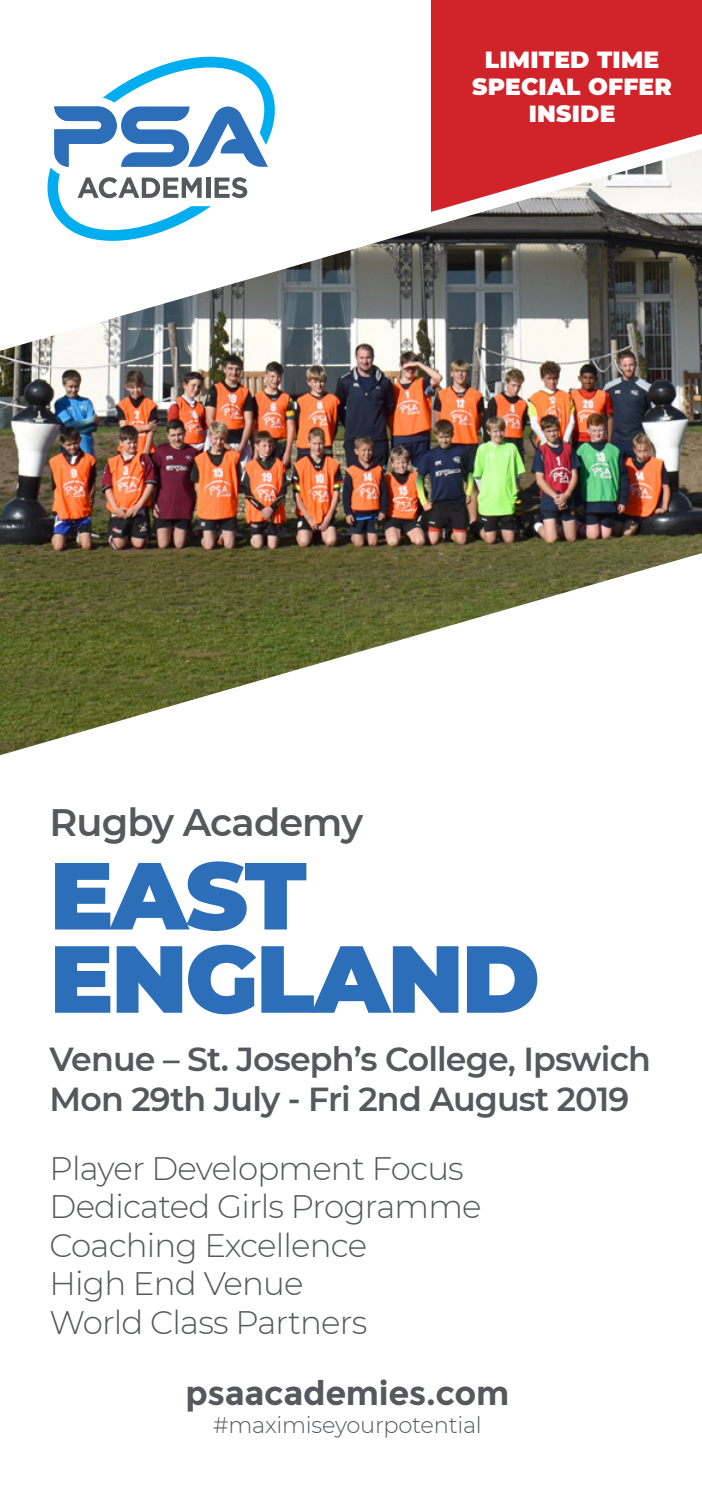
<style>
.page{position:relative;width:702px;height:1489px;background:#fff}
.page>*{position:absolute;margin:0;border:0;box-sizing:border-box;transform-origin:0 0}
.t1{font:900 95px/83.2px "Montserrat";letter-spacing:-.025em;color:#2c6fb8}
.t2{font:600 38.25px "Montserrat";letter-spacing:-.025em;color:#55585c}
.t3{font:700 33.75px "Montserrat";letter-spacing:-.01em;color:#55585c}
.t4{font:600 33.25px/40px "Montserrat";letter-spacing:-.025em;color:#55585c}
.t5{font:300 32.5px/38.5px "Montserrat";letter-spacing:-.025em;color:#55585c}
.t6{font:900 23.25px/27.2px "Montserrat";letter-spacing:.01em;color:#fff;text-align:center}
.t7{font:300 22.5px "Montserrat";letter-spacing:-.01em;color:#55585c}
</style>
<div class="page">
<div style="left:431px;top:0;width:271px;height:149px;background:#d1232a"></div>
<img style="left:0;top:149px;width:702px;height:606px">
<svg style="left:45px;top:56px;width:233px;height:185px"></svg>
<p class="t6" style="left:472px;top:44px;width:201px">LIMITED TIME<br>SPECIAL OFFER<br>INSIDE</p>
<p class="t2" style="left:50px;top:795px;width:315px">Rugby Academy</p>
<p class="t1" style="left:50px;top:848px;width:492px">EAST<br>ENGLAND</p>
<p class="t4" style="left:50px;top:1037px;width:602px">Venue – St. Joseph’s College, Ipswich<br>Mon 29th July - Fri 2nd August 2019</p>
<p class="t5" style="left:50px;top:1147px;width:433px">Player Development Focus<br>Dedicated Girls Programme<br>Coaching Excellence<br>High End Venue<br>World Class Partners</p>
<p class="t3" style="left:185px;top:1372px;width:325px">psaacademies.com</p>
<p class="t7" style="left:213px;top:1409px;width:270px">#maximiseyourpotential</p>
</div>
